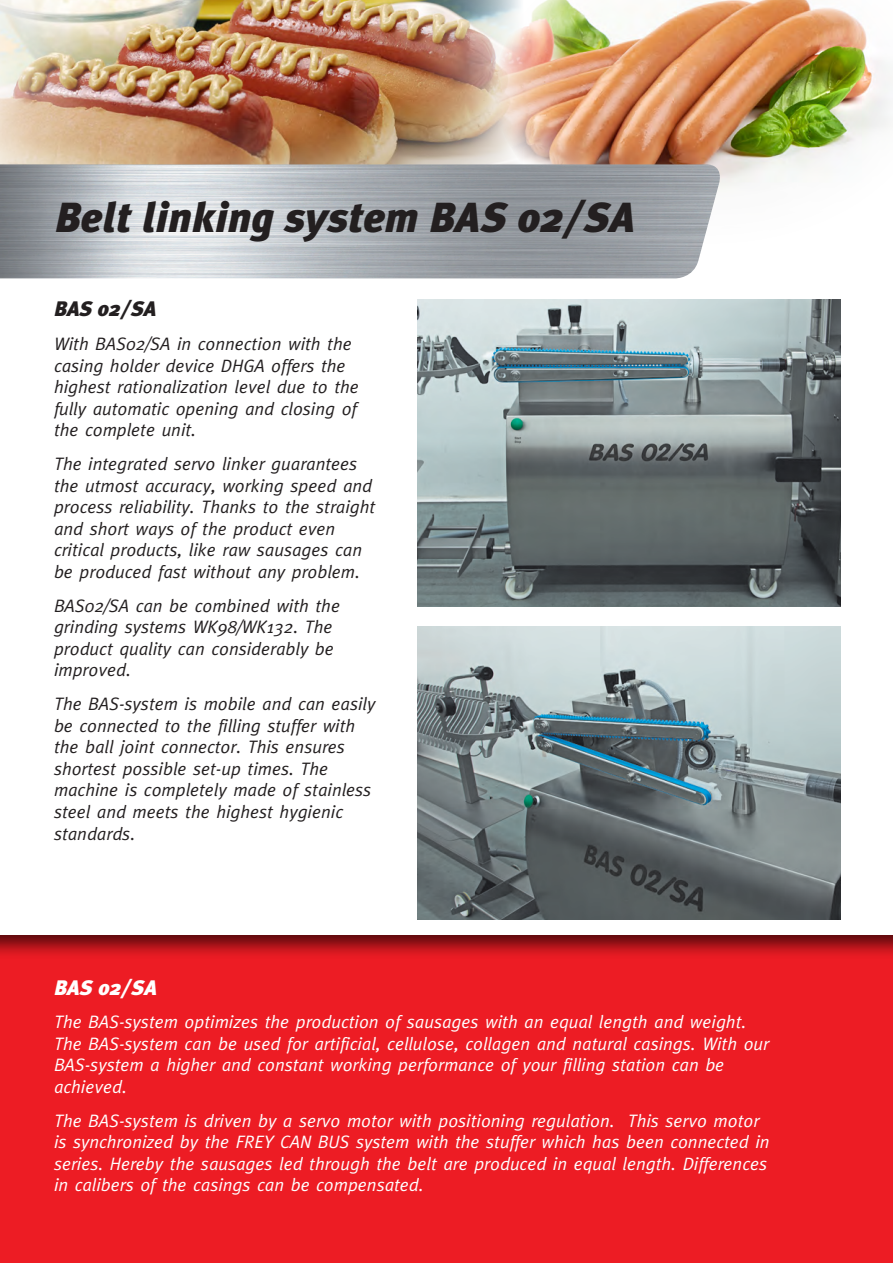
<style>
.page{position:relative;width:893px;height:1263px;background:#fff}
.page>*{position:absolute;margin:0;border:0;box-sizing:border-box;transform-origin:0 0}
.t1{font:italic 900 42px "Meta Plus";color:#231f20}
.t2{font:italic 900 21px "Meta Plus";color:#fff}
.t3{font:italic 900 21px "Meta Plus";color:#231f20}
.t4{font:italic 18px/21.6px "Meta";color:#231f20}
.t5{font:italic 18px/21.6px "Meta";color:#fff}
</style>
<div class="page">
<img style="left:0;top:0;width:495px;height:164px">
<div style="left:0;top:929px;width:893px;height:334px;background:#231f20;opacity:.75"></div>
<img style="left:418px;top:300px;width:422px;height:306px">
<img style="left:418px;top:626px;width:422px;height:294px">
<img style="left:495px;top:0;width:397px;height:189px">
<h1 class="t1" style="left:55px;top:193px;width:582px">Belt linking system BAS 02/SA</h1>
<p class="t3" style="left:54px;top:297px;width:104px">BAS 02/SA</p>
<p class="t4" style="left:54px;top:333px;width:306px">With BAS02/SA in connection with the casing holder device DHGA offers the highest rationalization level due to the fully automatic opening and closing of the complete unit.</p>
<p class="t4" style="left:54px;top:453px;width:323px">The integrated servo linker guarantees the utmost accuracy, working speed and process reliability. Thanks to the straight and short ways of the product even critical products, like raw sausages can be produced fast without any problem.</p>
<p class="t4" style="left:54px;top:594px;width:287px">BAS02/SA can be combined with the grinding systems WK98/WK132. The product quality can considerably be improved.</p>
<p class="t4" style="left:54px;top:693px;width:323px">The BAS-system is mobile and can easily be connected to the filling stuffer with the ball joint connector. This ensures shortest possible set-up times. The machine is completely made of stainless steel and meets the highest hygienic standards.</p>
<p class="t2" style="left:54px;top:975px;width:104px">BAS 02/SA</p>
<p class="t5" style="left:54px;top:1011px;width:717px">The BAS-system optimizes the production of sausages with an equal length and weight.<br>The BAS-system can be used for artificial, cellulose, collagen and natural casings. With our BAS-system a higher and constant working performance of your filling station can be achieved.</p>
<p class="t5" style="left:54px;top:1109px;width:717px">The BAS-system is driven by a servo motor with positioning regulation. This servo motor is synchronized by the FREY CAN BUS system with the stuffer which has been connected in series. Hereby the sausages led through the belt are produced in equal length. Differences in calibers of the casings can be compensated.</p>
</div>
